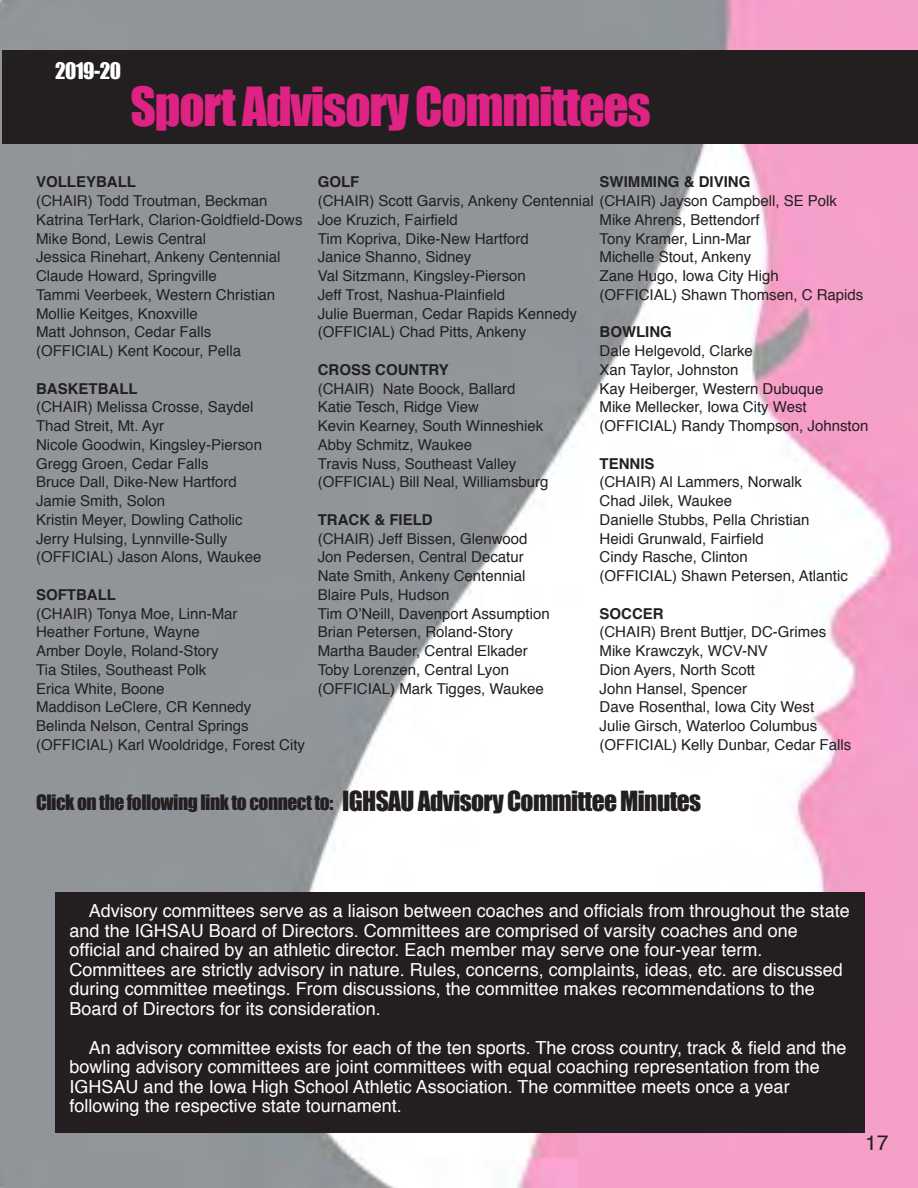
<style>
.page{position:relative;width:918px;height:1188px;background:#fff}
.page>*{position:absolute;margin:0;border:0;box-sizing:border-box;transform-origin:0 0}
.t1{font:49.5px "Impact";letter-spacing:-.025em;color:#df2384}
.t2{font:21px "Impact";letter-spacing:-.025em;color:#fff}
.t3{font:21px "Helvetica";color:#231f20}
.t4{font:19.5px "Impact";letter-spacing:-.025em;color:#231f20}
.t5{font:18px/19.5px "Helvetica";color:#fff}
.t6{font:15px/18.8px "Helvetica";color:#231f20}
.t7{font:700 15px "Helvetica";color:#231f20}
.s1{font-size:25.5px}
</style>
<div class="page">
<img style="left:0;top:0;width:918px;height:1188px">
<div style="left:55px;top:892px;width:810px;height:240px;background:#231f20"></div>
<div style="left:2px;top:51px;width:916px;height:93px;background:#231f20"></div>
<h2 class="t2" style="left:55px;top:57px;width:68px">2019-20</h2>
<h1 class="t1" style="left:131px;top:76px;width:522px">Sport Advisory Committees</h1>
<p class="t7" style="left:36px;top:176px;width:102px">VOLLEYBALL</p>
<p class="t6" style="left:36px;top:193px;width:268px">(CHAIR) Todd Troutman, Beckman<br>Katrina TerHark, Clarion-Goldfield-Dows<br>Mike Bond, Lewis Central<br>Jessica Rinehart, Ankeny Centennial<br>Claude Howard, Springville<br>Tammi Veerbeek, Western Christian<br>Mollie Keitges, Knoxville<br>Matt Johnson, Cedar Falls<br>(OFFICIAL) Kent Kocour, Pella</p>
<p class="t7" style="left:36px;top:382px;width:103px">BASKETBALL</p>
<p class="t6" style="left:36px;top:399px;width:227px">(CHAIR) Melissa Crosse, Saydel<br>Thad Streit, Mt. Ayr<br>Nicole Goodwin, Kingsley-Pierson<br>Gregg Groen, Cedar Falls<br>Bruce Dall, Dike-New Hartford<br>Jamie Smith, Solon<br>Kristin Meyer, Dowling Catholic<br>Jerry Hulsing, Lynnville-Sully (OFFICIAL) Jason Alons, Waukee</p>
<p class="t7" style="left:36px;top:588px;width:81px">SOFTBALL</p>
<p class="t6" style="left:36px;top:605px;width:270px">(CHAIR) Tonya Moe, Linn-Mar<br>Heather Fortune, Wayne<br>Amber Doyle, Roland-Story<br>Tia Stiles, Southeast Polk<br>Erica White, Boone<br>Maddison LeClere, CR Kennedy<br>Belinda Nelson, Central Springs (OFFICIAL) Karl Wooldridge, Forest City</p>
<p class="t7" style="left:318px;top:176px;width:43px">GOLF</p>
<p class="t6" style="left:318px;top:193px;width:521px">(CHAIR) Scott Garvis, Ankeny Centennial (CHAIR) Jayson Campbell, SE Polk Joe Kruzich, Fairfield<br>Tim Kopriva, Dike-New Hartford<br>Janice Shanno, Sidney<br>Val Sitzmann, Kingsley-Pierson<br>Jeff Trost, Nashua-Plainfield<br>Julie Buerman, Cedar Rapids Kennedy<br>(OFFICIAL) Chad Pitts, Ankeny</p>
<p class="t7" style="left:318px;top:363px;width:133px">CROSS COUNTRY</p>
<p class="t6" style="left:318px;top:380px;width:232px">(CHAIR) Nate Boock, Ballard<br>Katie Tesch, Ridge View<br>Kevin Kearney, South Winneshiek<br>Abby Schmitz, Waukee<br>Travis Nuss, Southeast Valley (OFFICIAL) Bill Neal, Williamsburg</p>
<p class="t7" style="left:318px;top:513px;width:116px">TRACK &amp; FIELD</p>
<p class="t6" style="left:318px;top:530px;width:234px">(CHAIR) Jeff Bissen, Glenwood<br>Jon Pedersen, Central Decatur<br>Nate Smith, Ankeny Centennial<br>Blaire Puls, Hudson<br>Tim O’Neill, Davenport Assumption<br>Brian Petersen, Roland-Story<br>Martha Bauder, Central Elkader<br>Toby Lorenzen, Central Lyon (OFFICIAL) Mark Tigges, Waukee</p>
<p class="t7" style="left:600px;top:176px;width:152px">SWIMMING &amp; DIVING</p>
<p class="t6" style="left:600px;top:211px;width:265px">Mike Ahrens, Bettendorf<br>Tony Kramer, Linn-Mar<br>Michelle Stout, Ankeny<br>Zane Hugo, Iowa City High<br>(OFFICIAL) Shawn Thomsen, C Rapids</p>
<p class="t7" style="left:600px;top:326px;width:74px">BOWLING</p>
<p class="t6" style="left:600px;top:343px;width:271px">Dale Helgevold, Clarke<br>Xan Taylor, Johnston<br>Kay Heiberger, Western Dubuque<br>Mike Mellecker, Iowa City West (OFFICIAL) Randy Thompson, Johnston</p>
<p class="t7" style="left:600px;top:457px;width:57px">TENNIS</p>
<p class="t6" style="left:600px;top:474px;width:250px">(CHAIR) Al Lammers, Norwalk<br>Chad Jilek, Waukee<br>Danielle Stubbs, Pella Christian<br>Heidi Grunwald, Fairfield<br>Cindy Rasche, Clinton<br>(OFFICIAL) Shawn Petersen, Atlantic</p>
<p class="t7" style="left:600px;top:607px;width:66px">SOCCER</p>
<p class="t6" style="left:600px;top:624px;width:253px">(CHAIR) Brent Buttjer, DC-Grimes<br>Mike Krawczyk, WCV-NV<br>Dion Ayers, North Scott<br>John Hansel, Spencer<br>Dave Rosenthal, Iowa City West<br>Julie Girsch, Waterloo Columbus (OFFICIAL) Kelly Dunbar, Cedar Falls</p>
<h3 class="t4" style="left:36px;top:790px;width:667px">Click on the following link to connect to: <span class="s1">IGHSAU Advisory Committee Minutes</span></h3>
<p class="t5" style="left:70px;top:903px;width:782px;text-indent:19px">Advisory committees serve as a liaison between coaches and officials from throughout the state and the IGHSAU Board of Directors. Committees are comprised of varsity coaches and one official and chaired by an athletic director. Each member may serve one four-year term.<br>Committees are strictly advisory in nature. Rules, concerns, complaints, ideas, etc. are discussed during committee meetings. From discussions, the committee makes recommendations to the Board of Directors for its consideration.</p>
<p class="t5" style="left:70px;top:1039px;width:778px;text-indent:19px">An advisory committee exists for each of the ten sports. The cross country, track &amp; field and the bowling advisory committees are joint committees with equal coaching representation from the IGHSAU and the Iowa High School Athletic Association. The committee meets once a year following the respective state tournament.</p>
<h2 class="t3" style="left:865px;top:1134px;width:25px">17</h2>
</div>
